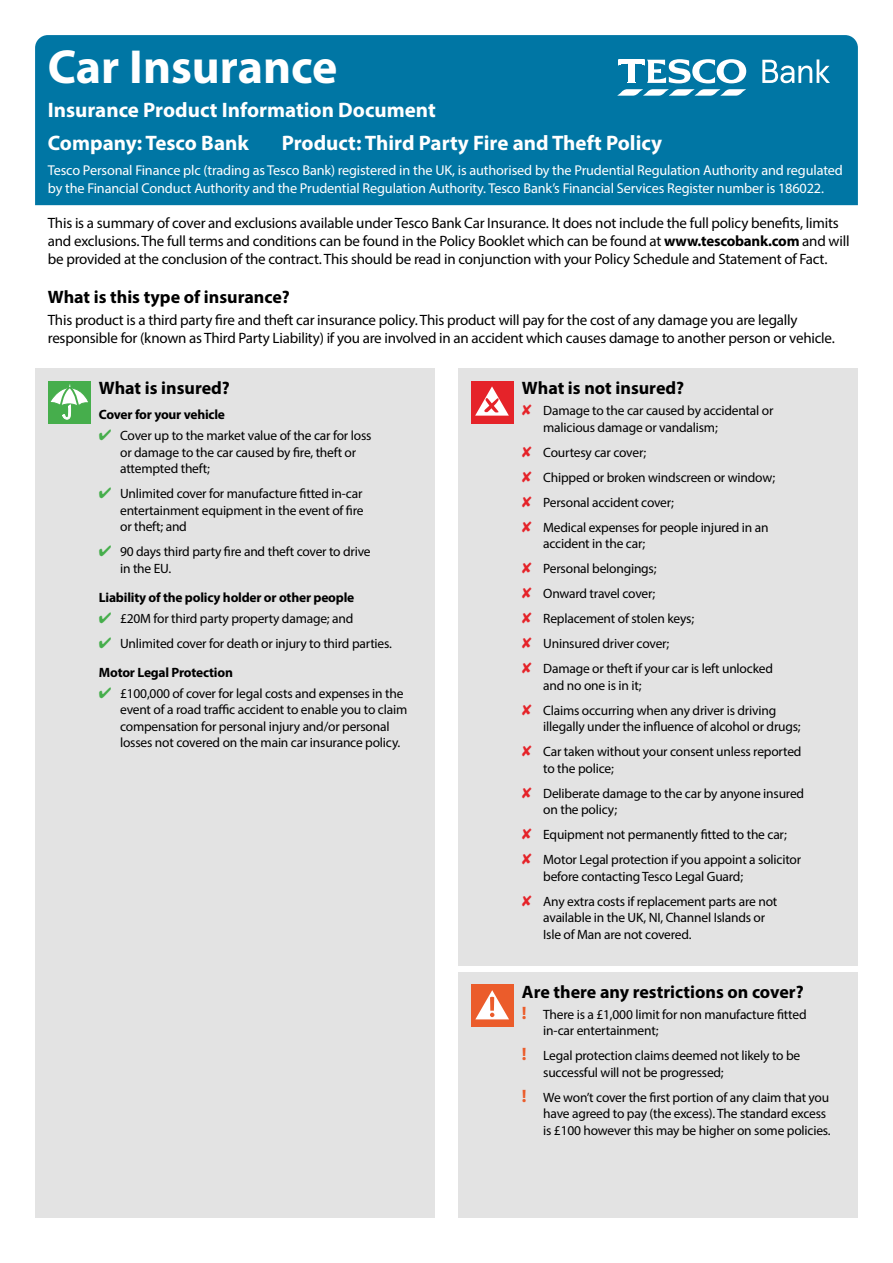
<style>
.page{position:relative;width:893px;height:1263px;background:#fff}
.page>*{position:absolute;margin:0;border:0;box-sizing:border-box;transform-origin:0 0}
.t1{font:700 48px "Myriad Pro";color:#fff}
.t2{font:700 21px/33.3px "Myriad Pro";color:#fff}
.t3{font:700 18px "Myriad Pro";color:#000}
.t4{font:15px/18px "Myriad Pro";letter-spacing:-.015em;color:#000}
.t5{font:14.25px/18px "Myriad Pro";letter-spacing:-.01em;color:#fff}
.t6{font:13.5px/16.5px "Myriad Pro";letter-spacing:-.015em;color:#000}
.t7{font:700 13.5px "Myriad Pro";letter-spacing:-.015em;color:#000}
.s1{font-weight:700}
.s2{color:#46ae4c}
.s3{font-weight:700;font-size:18px;color:#eb5c2b}
</style>
<div class="page">
<div style="left:35px;top:35px;width:823px;height:170px;background:#0076a4"></div>
<div style="left:35px;top:368px;width:400px;height:849px;background:#e3e3e3"></div>
<div style="left:458px;top:368px;width:400px;height:597px;background:#e3e3e3"></div>
<div style="left:458px;top:972px;width:400px;height:245px;background:#e3e3e3"></div>
<svg style="left:618px;top:59px;width:128px;height:24px"></svg>
<svg style="left:617px;top:89px;width:129px;height:7px"></svg>
<svg style="left:762px;top:59px;width:68px;height:24px"></svg>
<div style="left:48px;top:381px;width:42px;height:42px;background:#46ae4c"></div>
<svg style="left:50px;top:384px;width:38px;height:35px"></svg>
<div style="left:471px;top:381px;width:42px;height:42px;background:#e52329"></div>
<svg style="left:475px;top:386px;width:34px;height:30px"></svg>
<div style="left:471px;top:985px;width:42px;height:42px;background:#eb5c2b"></div>
<svg style="left:475px;top:990px;width:34px;height:29px"></svg>
<h1 class="t1" style="left:48px;top:36px;width:291px">Car Insurance</h1>
<h2 class="t2" style="left:48px;top:92px;width:389px">Insurance Product Information Document<br>Company: Tesco Bank</h2>
<h2 class="t2" style="left:282px;top:126px;width:382px">Product: Third Party Fire and Theft Policy</h2>
<p class="t5" style="left:48px;top:160px;width:797px">Tesco Personal Finance plc (trading as Tesco Bank) registered in the UK, is authorised by the Prudential Regulation Authority and regulated by the Financial Conduct Authority and the Prudential Regulation Authority. Tesco Bank’s Financial Services Register number is 186022.</p>
<p class="t4" style="left:48px;top:213px;width:803px">This is a summary of cover and exclusions available under Tesco Bank Car Insurance. It does not include the full policy benefits, limits and exclusions. The full terms and conditions can be found in the Policy Booklet which can be found at <span class="s1">www.tescobank.com</span> and will be provided at the conclusion of the contract. This should be read in conjunction with your Policy Schedule and Statement of Fact.</p>
<h3 class="t3" style="left:48px;top:285px;width:244px">What is this type of insurance?</h3>
<p class="t4" style="left:48px;top:311px;width:788px">This product is a third party fire and theft car insurance policy. This product will pay for the cost of any damage you are legally responsible for (known as Third Party Liability) if you are involved in an accident which causes damage to another person or vehicle.</p>
<h3 class="t3" style="left:99px;top:377px;width:133px">What is insured?</h3>
<p class="t7" style="left:99px;top:406px;width:128px">Cover for your vehicle</p>
<p class="t6" style="left:120px;top:427px;width:253px;text-indent:-21px"><span class="s2">✔</span> Cover up to the market value of the car for loss or damage to the car caused by fire, theft or attempted theft;</p>
<p class="t6" style="left:120px;top:485px;width:245px;text-align:justify;text-indent:-21px"><span class="s2">✔</span> Unlimited cover for manufacture fitted in-car entertainment equipment in the event of fire or theft; and</p>
<p class="t6" style="left:120px;top:543px;width:252px;text-indent:-21px"><span class="s2">✔</span> 90 days third party fire and theft cover to drive in the EU.</p>
<p class="t7" style="left:99px;top:588px;width:257px">Liability of the policy holder or other people</p>
<p class="t6" style="left:99px;top:610px;width:256px"><span class="s2">✔</span> £20M for third party property damage; and</p>
<p class="t6" style="left:99px;top:628px;width:295px;line-height:29.2px"><span class="s2">✔</span> Unlimited cover for death or injury to third parties.<br><span class="s1">Motor Legal Protection</span></p>
<p class="t6" style="left:120px;top:685px;width:289px;text-indent:-21px"><span class="s2">✔</span> £100,000 of cover for legal costs and expenses in the event of a road traffic accident to enable you to claim compensation for personal injury and/or personal losses not covered on the main car insurance policy.</p>
<h3 class="t3" style="left:522px;top:377px;width:164px">What is not insured?</h3>
<p class="t6" style="left:543px;top:402px;width:232px">Damage to the car caused by accidental or malicious damage or vandalism;</p>
<p class="t6" style="left:543px;top:439px;width:233px;line-height:25px">Courtesy car cover;<br>Chipped or broken windscreen or window;<br>Personal accident cover;<br>Medical expenses for people injured in an</p>
<p class="t6" style="left:543px;top:531px;width:231px;line-height:25px">accident in the car;<br>Personal belongings;<br>Onward travel cover;<br>Replacement of stolen keys;<br>Uninsured driver cover;<br>Damage or theft if your car is left unlocked</p>
<p class="t6" style="left:543px;top:672px;width:235px;line-height:25px">and no one is in it;<br>Claims occurring when any driver is driving</p>
<p class="t6" style="left:543px;top:714px;width:260px;line-height:25px">illegally under the influence of alcohol or drugs;<br>Car taken without your consent unless reported</p>
<p class="t6" style="left:543px;top:755px;width:262px;line-height:25px">to the police;<br>Deliberate damage to the car by anyone insured</p>
<p class="t6" style="left:543px;top:797px;width:259px;line-height:25px">on the policy;<br>Equipment not permanently fitted to the car;<br>Motor Legal protection if you appoint a solicitor</p>
<p class="t6" style="left:543px;top:863px;width:236px;line-height:25px">before contacting Tesco Legal Guard;<br>Any extra costs if replacement parts are not</p>
<p class="t6" style="left:543px;top:909px;width:224px">available in the UK, NI, Channel Islands or<br>Isle of Man are not covered.</p>
<h3 class="t3" style="left:522px;top:980px;width:283px">Are there any restrictions on cover?</h3>
<p class="t6" style="left:543px;top:1006px;width:265px;text-indent:-21px"><span class="s3">!</span> There is a £1,000 limit for non manufacture fitted in-car entertainment;</p>
<p class="t6" style="left:543px;top:1047px;width:259px;text-indent:-21px"><span class="s3">!</span> Legal protection claims deemed not likely to be successful will not be progressed;</p>
<p class="t6" style="left:543px;top:1089px;width:289px;text-indent:-21px"><span class="s3">!</span> We won’t cover the first portion of any claim that you have agreed to pay (the excess). The standard excess is £100 however this may be higher on some policies.</p>
</div>
